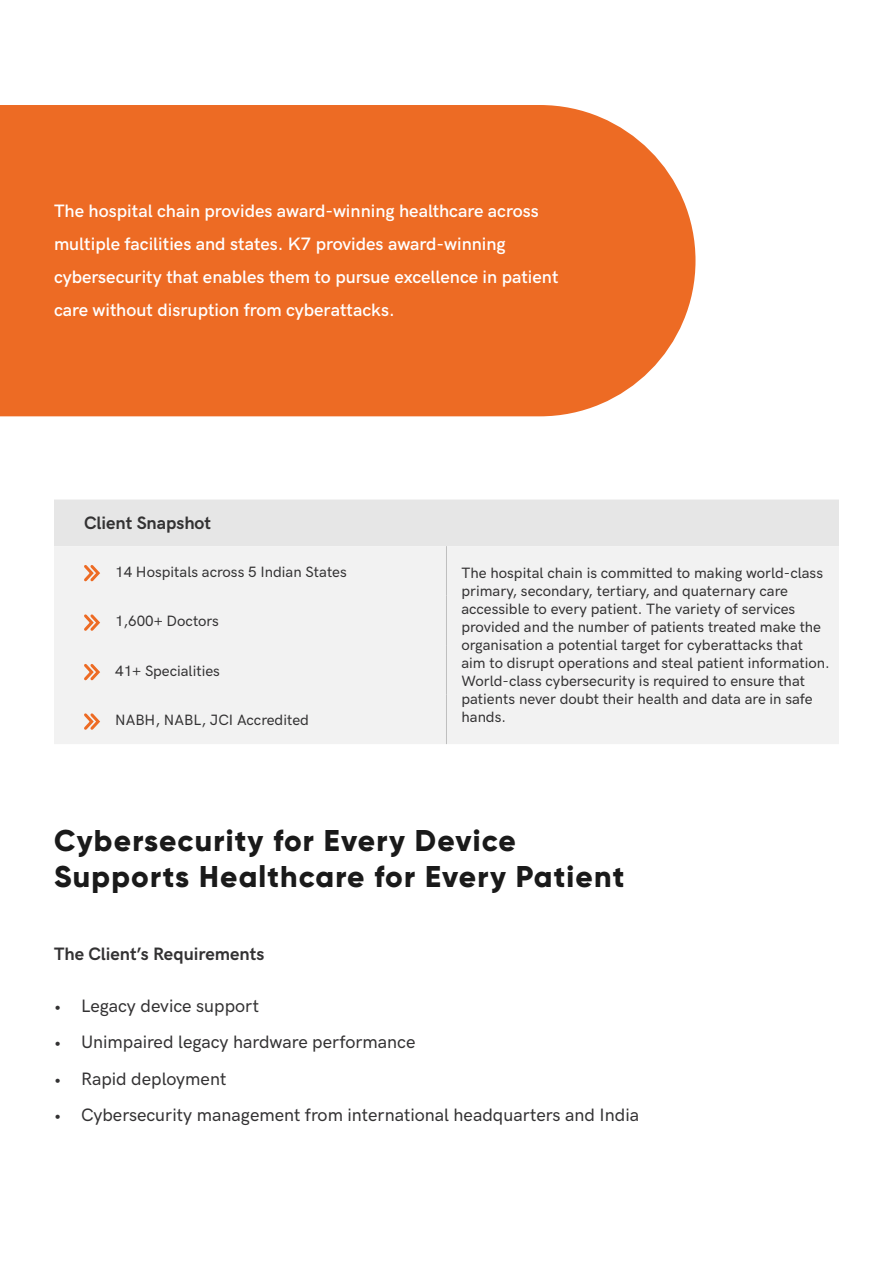
<style>
.page{position:relative;width:893px;height:1263px;background:#fff}
.page>*{position:absolute;margin:0;border:0;box-sizing:border-box;transform-origin:0 0}
.t1{font:800 30px/36px "Gilroy";letter-spacing:.04em;color:#1a1a1a}
.t2{font:600 18px/33px "HK Grotesk";color:#fff}
.t3{font:500 18px "HK Grotesk";color:#333233}
.t4{font:700 18px "HK Grotesk";color:#333233}
.t5{font:500 15px/18px "HK Grotesk";color:#333233}
</style>
<div class="page">
<div style="left:0;top:105px;width:695px;height:311px;background:#ed6b24"></div>
<div style="left:54px;top:499px;width:785px;height:47px;background:#e6e6e6"></div>
<div style="left:54px;top:546px;width:785px;height:198px;background:#f2f2f2"></div>
<hr style="left:446px;top:546px;width:1px;height:50px;background:#bfbfbf">
<hr style="left:446px;top:596px;width:1px;height:49px;background:#bfbfbf">
<hr style="left:446px;top:645px;width:1px;height:50px;background:#bfbfbf">
<hr style="left:446px;top:695px;width:1px;height:49px;background:#bfbfbf">
<svg style="left:81px;top:562px;width:21px;height:22px"></svg>
<svg style="left:81px;top:612px;width:21px;height:21px"></svg>
<svg style="left:81px;top:661px;width:21px;height:22px"></svg>
<svg style="left:81px;top:711px;width:21px;height:21px"></svg>
<p class="t2" style="left:54px;top:193px;width:506px">The hospital chain provides award-winning healthcare across multiple facilities and states. K7 provides award-winning cybersecurity that enables them to pursue excellence in patient care without disruption from cyberattacks.</p>
<p class="t4" style="left:84px;top:509px;width:129px">Client Snapshot</p>
<p class="t5" style="left:115px;top:561px;width:233px">14 Hospitals across 5 Indian States</p>
<p class="t5" style="left:461px;top:563px;width:370px">The hospital chain is committed to making world-class primary, secondary, tertiary, and quaternary care accessible to every patient. The variety of services provided and the number of patients treated make the organisation a potential target for cyberattacks that aim to disrupt operations and steal patient information.<br>World-class cybersecurity is required to ensure that patients never doubt their health and data are in safe hands.</p>
<p class="t5" style="left:115px;top:611px;width:105px">1,600+ Doctors</p>
<p class="t5" style="left:115px;top:660px;width:106px">41+ Specialities</p>
<p class="t5" style="left:115px;top:710px;width:195px">NABH, NABL, JCI Accredited</p>
<p class="t1" style="left:54px;top:823px;width:572px">Cybersecurity for Every Device<br>Supports Healthcare for Every Patient</p>
<p class="t4" style="left:54px;top:940px;width:212px">The Client’s Requirements</p>
<p class="t3" style="left:54px;top:992px;width:207px">• Legacy device support</p>
<p class="t3" style="left:54px;top:1028px;width:363px">• Unimpaired legacy hardware performance</p>
<p class="t3" style="left:54px;top:1065px;width:174px">• Rapid deployment</p>
<p class="t3" style="left:54px;top:1101px;width:587px">• Cybersecurity management from international headquarters and India</p>
</div>
